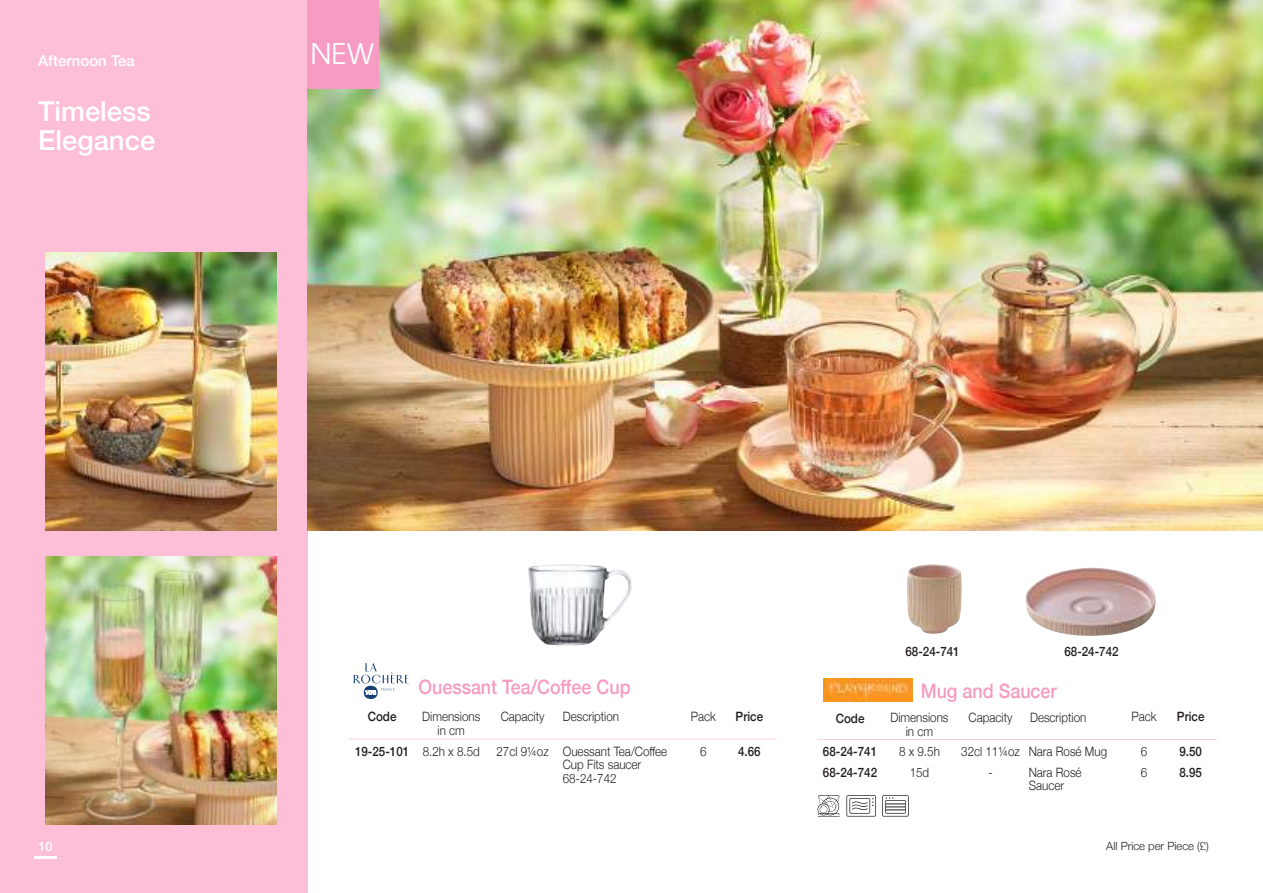
<style>
.page{position:relative;width:1263px;height:893px;background:#fff}
.page>*{position:absolute;margin:0;border:0;box-sizing:border-box;transform-origin:0 0}
.t1{font:28.5px "Avant Garde";color:#fff}
.t2{font:500 27.45px/29.2px "Helvetica Neue";color:#fff}
.t3{font:500 19.95px "Helvetica Neue";color:#f69bc2;scale:.9 1}
.t4{font:500 15px "Helvetica Neue";color:#fff}
.t5{font:300 12.9px/13.5px "Helvetica Neue";color:#241f1f;text-align:center;scale:.9 1}
.t6{font:500 12.9px "Helvetica Neue";color:#241f1f;scale:.9 1}
.t7{font:500 12.75px "Helvetica Neue";color:#fff}
.t8{font:300 11.25px "Helvetica Neue";color:#241f1f}
.s1{font-weight:300}
</style>
<div class="page">
<div style="left:0;top:0;width:307px;height:893px;background:#fcbfd7"></div>
<hr style="left:34px;top:856px;width:22px;height:3px;background:#fff">
<img style="left:307px;top:0;width:956px;height:531px">
<img style="left:45px;top:252px;width:231px;height:279px">
<img style="left:45px;top:556px;width:231px;height:269px">
<hr style="left:349px;top:738px;width:66px;height:1px;background:#fecee0">
<hr style="left:415px;top:738px;width:72px;height:1px;background:#fecee0">
<hr style="left:487px;top:738px;width:71px;height:1px;background:#fecee0">
<hr style="left:558px;top:738px;width:125px;height:1px;background:#fecee0">
<hr style="left:683px;top:738px;width:40px;height:1px;background:#fecee0">
<hr style="left:723px;top:738px;width:53px;height:1px;background:#fecee0">
<svg style="left:354px;top:663px;width:55px;height:36px"></svg>
<img style="left:528px;top:565px;width:104px;height:81px">
<hr style="left:817px;top:739px;width:65px;height:1px;background:#fecee0">
<hr style="left:882px;top:739px;width:74px;height:1px;background:#fecee0">
<hr style="left:956px;top:739px;width:69px;height:1px;background:#fecee0">
<hr style="left:1025px;top:739px;width:98px;height:1px;background:#fecee0">
<hr style="left:1123px;top:739px;width:41px;height:1px;background:#fecee0">
<hr style="left:1164px;top:739px;width:53px;height:1px;background:#fecee0">
<img style="left:823px;top:679px;width:90px;height:22px">
<img style="left:1025px;top:568px;width:131px;height:68px">
<svg style="left:817px;top:795px;width:23px;height:22px"></svg>
<svg style="left:846px;top:795px;width:30px;height:22px"></svg>
<svg style="left:882px;top:795px;width:27px;height:22px"></svg>
<div style="left:307px;top:0;width:72px;height:88px;background:#f69bc2"></div>
<img style="left:907px;top:564px;width:54px;height:70px">
<p class="t4" style="left:38px;top:49px;width:98px">Afternoon Tea</p>
<h2 class="t2" style="left:38px;top:94px;width:118px">Timeless<br>Elegance</h2>
<h1 class="t1" style="left:310px;top:36px;width:65px">NEW</h1>
<p class="t7" style="left:39px;top:836px;width:16px">10</p>
<h3 class="t3" style="left:419px;top:671px;width:237px">Ouessant Tea/Coffee Cup</h3>
<p class="t6" style="left:368px;top:706px;width:34px">Code</p>
<p class="t5" style="left:422px;top:709px;width:66px">Dimensions in cm</p>
<p class="t5" style="left:501px;top:709px;width:50px">Capacity</p>
<p class="t5" style="left:563px;top:709px;width:64px">Description</p>
<p class="t5" style="left:691px;top:709px;width:29px">Pack</p>
<p class="t6" style="left:736px;top:706px;width:32px">Price</p>
<p class="t6" style="left:355px;top:741px;width:140px">19-25-101 <span class="s1">8.2h x 8.5d</span></p>
<p class="t5" style="left:563px;top:743px;width:118px;text-align:left;text-indent:-66px">27cl 9¼oz Ouessant Tea/Coffee<br>Cup Fits saucer<br>68-24-742</p>
<p class="t5" style="left:700px;top:743px;width:9px">6</p>
<p class="t6" style="left:738px;top:741px;width:27px">4.66</p>
<p class="t6" style="left:905px;top:641px;width:62px">68-24-741</p>
<p class="t6" style="left:1064px;top:641px;width:62px">68-24-742</p>
<h3 class="t3" style="left:921px;top:675px;width:153px">Mug and Saucer</h3>
<p class="t6" style="left:836px;top:708px;width:34px">Code</p>
<p class="t5" style="left:890px;top:710px;width:66px">Dimensions in cm</p>
<p class="t5" style="left:969px;top:710px;width:50px">Capacity</p>
<p class="t5" style="left:1030px;top:710px;width:64px">Description</p>
<p class="t5" style="left:1131px;top:709px;width:29px">Pack</p>
<p class="t6" style="left:1177px;top:706px;width:32px">Price</p>
<p class="t6" style="left:823px;top:741px;width:62px">68-24-741</p>
<p class="t5" style="left:899px;top:743px;width:47px">8 x 9.5h</p>
<p class="t5" style="left:961px;top:743px;width:164px">32cl 11¼oz Nara Rosé Mug</p>
<p class="t5" style="left:1141px;top:744px;width:9px">6</p>
<p class="t6" style="left:1179px;top:741px;width:27px">9.50</p>
<p class="t6" style="left:823px;top:762px;width:62px">68-24-742</p>
<p class="t5" style="left:910px;top:764px;width:23px">15d</p>
<p class="t5" style="left:988px;top:764px;width:6px">-</p>
<p class="t5" style="left:1029px;top:764px;width:60px;text-align:left">Nara Rosé<br>Saucer</p>
<p class="t5" style="left:1141px;top:765px;width:9px">6</p>
<p class="t6" style="left:1179px;top:762px;width:27px">8.95</p>
<p class="t8" style="left:1106px;top:837px;width:104px">All Price per Piece (£)</p>
</div>
